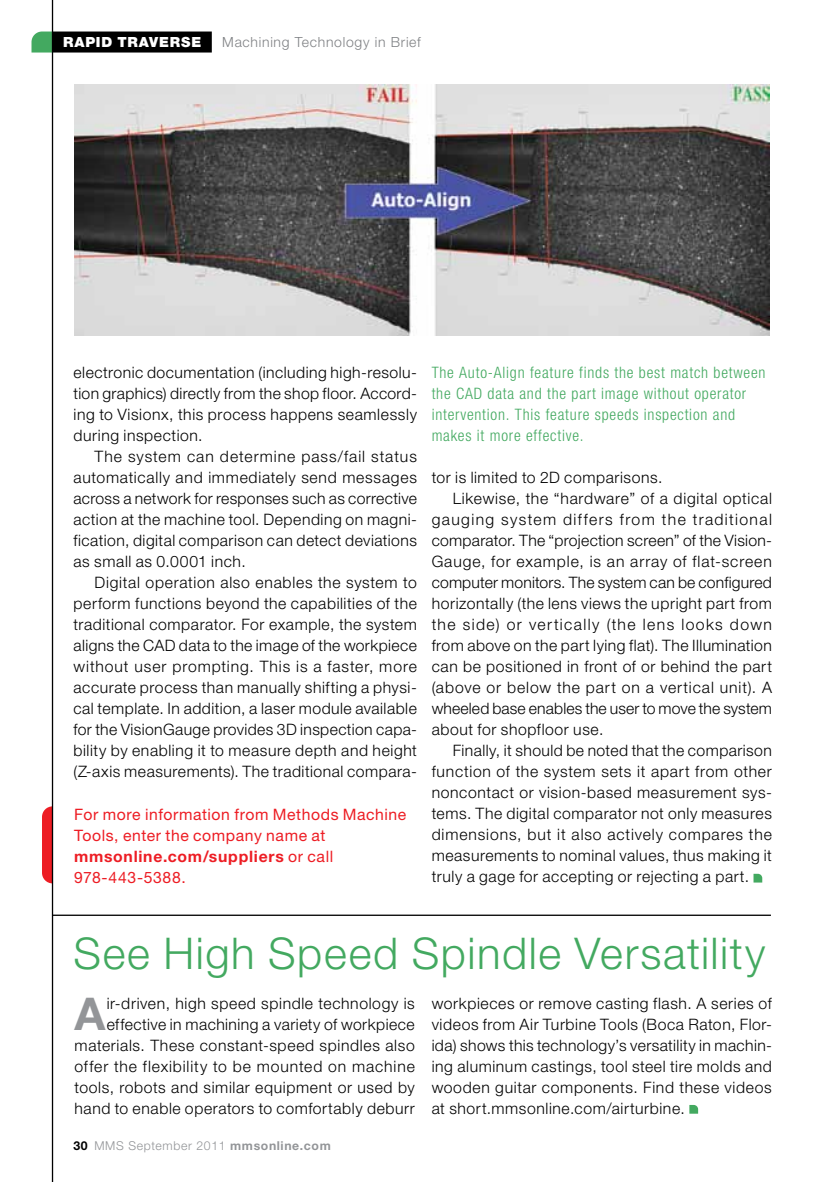
<style>
.page{position:relative;width:835px;height:1182px;background:#fff}
.page>*{position:absolute;margin:0;border:0;box-sizing:border-box;transform-origin:0 0}
.t1{font:700 45.15px "Helvetica Neue LT Std";color:#939598}
.t2{font:300 43.75px "Helvetica Neue LT Std";letter-spacing:.035em;color:#43a960}
.t3{font:300 15.75px/21px "Helvetica Neue LT Std";letter-spacing:.04em;color:#000;text-align:justify}
.t4{font:300 condensed 15.75px/21px "Helvetica Neue LT Std";letter-spacing:.05em;color:#43a960}
.t5{font:15.75px/21px "Helvetica Neue LT Std";letter-spacing:.035em;color:#ed1d24}
.t6{font:300 15.75px "Helvetica Neue LT Std";letter-spacing:.01em;color:#000}
.t7{font:300 15.75px "Helvetica Neue LT Std";letter-spacing:.09em;color:#000}
.t8{font:300 15.75px "Helvetica Neue LT Std";letter-spacing:.02em;color:#000}
.t9{font:300 15.75px "Helvetica Neue LT Std";letter-spacing:.06em;color:#000}
.t10{font:300 14px "Helvetica Neue LT Std";letter-spacing:.05em;color:#808285}
.t11{font:900 14px "Helvetica Neue LT Std";letter-spacing:.06em;color:#fff}
.t12{font:300 12.25px "Helvetica Neue LT Std";letter-spacing:.05em;color:#939598}
.s1{font-weight:700}
.s2{font-weight:700;color:#000}
</style>
<div class="page">
<svg style="left:32px;top:32px;width:20px;height:20px"></svg>
<div style="left:52px;top:32px;width:160px;height:20px;background:#000"></div>
<img style="left:74px;top:84px;width:696px;height:251px">
<svg style="left:753px;top:873px;width:9px;height:9px"></svg>
<svg style="left:42px;top:806px;width:10px;height:77px"></svg>
<hr style="left:52px;top:914px;width:719px;height:1px;background:#000">
<svg style="left:689px;top:1105px;width:9px;height:8px"></svg>
<hr style="left:52px;top:0;width:1px;height:1181px;background:#000">
<p class="t11" style="left:63px;top:34px;width:140px">RAPID TRAVERSE</p>
<p class="t10" style="left:222px;top:34px;width:200px">Machining Technology in Brief</p>
<p class="t3" style="left:74px;top:362px;width:345px">electronic documentation (including high-resolu&shy;tion graphics) directly from the shop floor. Accord&shy;ing to Visionx, this process happens seamlessly during inspection.</p>
<p class="t3" style="left:74px;top:446px;width:345px;text-indent:21px">The system can determine pass/fail status automatically and immediately send messages across a network for responses such as corrective action at the machine tool. Depending on magni&shy;fication, digital comparison can detect deviations as small as 0.0001 inch.</p>
<p class="t3" style="left:74px;top:572px;width:345px;text-indent:21px">Digital operation also enables the system to perform functions beyond the capabilities of the traditional comparator. For example, the system aligns the CAD data to the image of the workpiece without user prompting. This is a faster, more accurate process than manually shifting a physi&shy;cal template. In addition, a laser module available for the VisionGauge provides 3D inspection capa&shy;bility by enabling it to measure depth and height (Z-axis measurements). The traditional compara-</p>
<p class="t5" style="left:74px;top:803px;width:334px">For more information from Methods Machine<br>Tools, enter the company name at <span class="s1">mmsonline.com/suppliers</span> or call<br>978-443-5388.</p>
<p class="t4" style="left:432px;top:362px;width:335px">The Auto-Align feature finds the best match between the CAD data and the part image without operator intervention. This feature speeds inspection and makes it more effective.</p>
<p class="t3" style="left:432px;top:467px;width:232px">tor is limited to 2D comparisons.</p>
<p class="t3" style="left:453px;top:488px;width:321px">Likewise, the “hardware” of a digital optical</p>
<p class="t7" style="left:432px;top:510px;width:342px">gauging system differs from the traditional</p>
<p class="t8" style="left:432px;top:531px;width:342px">comparator. The “projection screen” of the Vision-</p>
<p class="t3" style="left:432px;top:551px;width:342px">Gauge, for example, is an array of flat-screen</p>
<p class="t6" style="left:432px;top:573px;width:342px">computer monitors. The system can be configured</p>
<p class="t3" style="left:432px;top:593px;width:342px">horizontally (the lens views the upright part from</p>
<p class="t7" style="left:432px;top:615px;width:342px">the side) or vertically (the lens looks down</p>
<p class="t3" style="left:432px;top:635px;width:342px">from above on the part lying flat). The Illumination</p>
<p class="t3" style="left:432px;top:656px;width:342px">can be positioned in front of or behind the part</p>
<p class="t9" style="left:432px;top:678px;width:342px">(above or below the part on a vertical unit). A</p>
<p class="t6" style="left:432px;top:699px;width:342px">wheeled base enables the user to move the system</p>
<p class="t3" style="left:432px;top:718px;width:173px">about for shopfloor use.</p>
<p class="t3" style="left:453px;top:739px;width:321px">Finally, it should be noted that the comparison</p>
<p class="t3" style="left:432px;top:760px;width:342px">function of the system sets it apart from other</p>
<p class="t3" style="left:432px;top:781px;width:342px">noncontact or vision-based measurement sys-</p>
<p class="t3" style="left:432px;top:802px;width:342px">tems. The digital comparator not only measures</p>
<p class="t3" style="left:432px;top:823px;width:342px">dimensions, but it also actively compares the</p>
<p class="t3" style="left:432px;top:844px;width:342px">measurements to nominal values, thus making it</p>
<p class="t3" style="left:432px;top:865px;width:319px">truly a gage for accepting or rejecting a part.</p>
<h2 class="t2" style="left:74px;top:926px;width:693px">See High Speed Spindle Versatility</h2>
<h1 class="t1" style="left:75px;top:985px;width:32px">A</h1>
<p class="t3" style="left:75px;top:992px;width:342px;text-align:right">ir-driven, high speed spindle technology is effective in machining a variety of workpiece materials. These constant-speed spindles also offer the flexibility to be mounted on machine tools, robots and similar equipment or used by hand to enable operators to comfortably deburr</p>
<p class="t3" style="left:432px;top:992px;width:342px">workpieces or remove casting flash. A series of videos from Air Turbine Tools (Boca Raton, Flor&shy;ida) shows this technology’s versatility in machin&shy;ing aluminum castings, tool steel tire molds and wooden guitar components. Find these videos at short.mmsonline.com/airturbine.</p>
<p class="t12" style="left:74px;top:1138px;width:259px"><span class="s2">30</span> MMS September 2011 <span class="s1">mmsonline.com</span></p>
</div>
